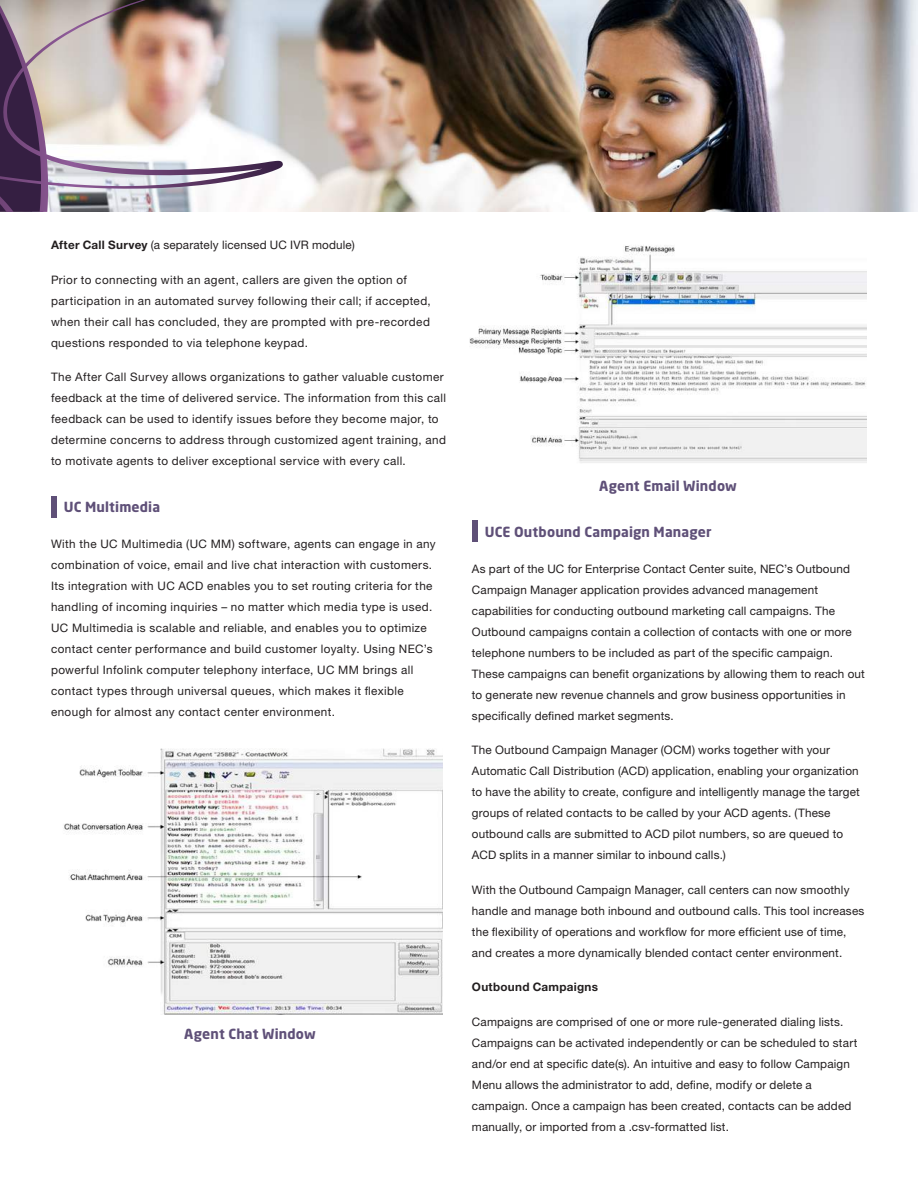
<style>
.page{position:relative;width:918px;height:1188px;background:#fff}
.page>*{position:absolute;margin:0;border:0;box-sizing:border-box;transform-origin:0 0}
.t1{font:700 13.8px "Neo Sans Pro";letter-spacing:.01em;color:#5f5078}
.t2{font:11.7px/21px "Helvetica Neue LT Std";letter-spacing:.02em;color:#231f20}
.t3{font:700 11.7px "Helvetica Neue LT Std";letter-spacing:.025em;color:#231f20}
.s1{font-weight:700}
</style>
<div class="page">
<img style="left:283px;top:0;width:635px;height:212px">
<img style="left:469px;top:245px;width:398px;height:218px">
<img style="left:64px;top:749px;width:379px;height:265px">
<img style="left:0;top:0;width:283px;height:212px">
<div style="left:51px;top:496px;width:5px;height:22px;background:#5f5078"></div>
<div style="left:472px;top:521px;width:5px;height:21px;background:#5f5078"></div>
<p class="t2" style="left:51px;top:234px;width:305px"><span class="s1">After Call Survey</span> (a separately licensed UC IVR module)</p>
<p class="t2" style="left:51px;top:269px;width:381px">Prior to connecting with an agent, callers are given the option of participation in an automated survey following their call; if accepted, when their call has concluded, they are prompted with pre-recorded questions responded to via telephone keypad.</p>
<p class="t2" style="left:51px;top:366px;width:397px">The After Call Survey allows organizations to gather valuable customer feedback at the time of delivered service. The information from this call feedback can be used to identify issues before they become major, to determine concerns to address through customized agent training, and to motivate agents to deliver exceptional service with every call.</p>
<p class="t1" style="left:64px;top:498px;width:98px">UC Multimedia</p>
<p class="t2" style="left:51px;top:534px;width:386px">With the UC Multimedia (UC MM) software, agents can engage in any combination of voice, email and live chat interaction with customers.<br>Its integration with UC ACD enables you to set routing criteria for the handling of incoming inquiries – no matter which media type is used.<br>UC Multimedia is scalable and reliable, and enables you to optimize contact center performance and build customer loyalty. Using NEC’s powerful Infolink computer telephony interface, UC MM brings all contact types through universal queues, which makes it flexible enough for almost any contact center environment.</p>
<p class="t1" style="left:184px;top:1025px;width:133px">Agent Chat Window</p>
<p class="t1" style="left:599px;top:477px;width:139px">Agent Email Window</p>
<p class="t1" style="left:485px;top:523px;width:228px">UCE Outbound Campaign Manager</p>
<p class="t2" style="left:472px;top:558px;width:394px">As part of the UC for Enterprise Contact Center suite, NEC’s Outbound Campaign Manager application provides advanced management capabilities for conducting outbound marketing call campaigns. The Outbound campaigns contain a collection of contacts with one or more telephone numbers to be included as part of the specific campaign.<br>These campaigns can benefit organizations by allowing them to reach out to generate new revenue channels and grow business opportunities in specifically defined market segments.</p>
<p class="t2" style="left:472px;top:740px;width:390px">The Outbound Campaign Manager (OCM) works together with your Automatic Call Distribution (ACD) application, enabling your organization to have the ability to create, configure and intelligently manage the target groups of related contacts to be called by your ACD agents. (These outbound calls are submitted to ACD pilot numbers, so are queued to ACD splits in a manner similar to inbound calls.)</p>
<p class="t2" style="left:472px;top:879px;width:394px">With the Outbound Campaign Manager, call centers can now smoothly handle and manage both inbound and outbound calls. This tool increases the flexibility of operations and workflow for more efficient use of time, and creates a more dynamically blended contact center environment.</p>
<p class="t3" style="left:472px;top:980px;width:128px">Outbound Campaigns</p>
<p class="t2" style="left:472px;top:1011px;width:387px">Campaigns are comprised of one or more rule-generated dialing lists.<br>Campaigns can be activated independently or can be scheduled to start and/or end at specific date(s). An intuitive and easy to follow Campaign Menu allows the administrator to add, define, modify or delete a campaign. Once a campaign has been created, contacts can be added manually, or imported from a .csv-formatted list.</p>
</div>
